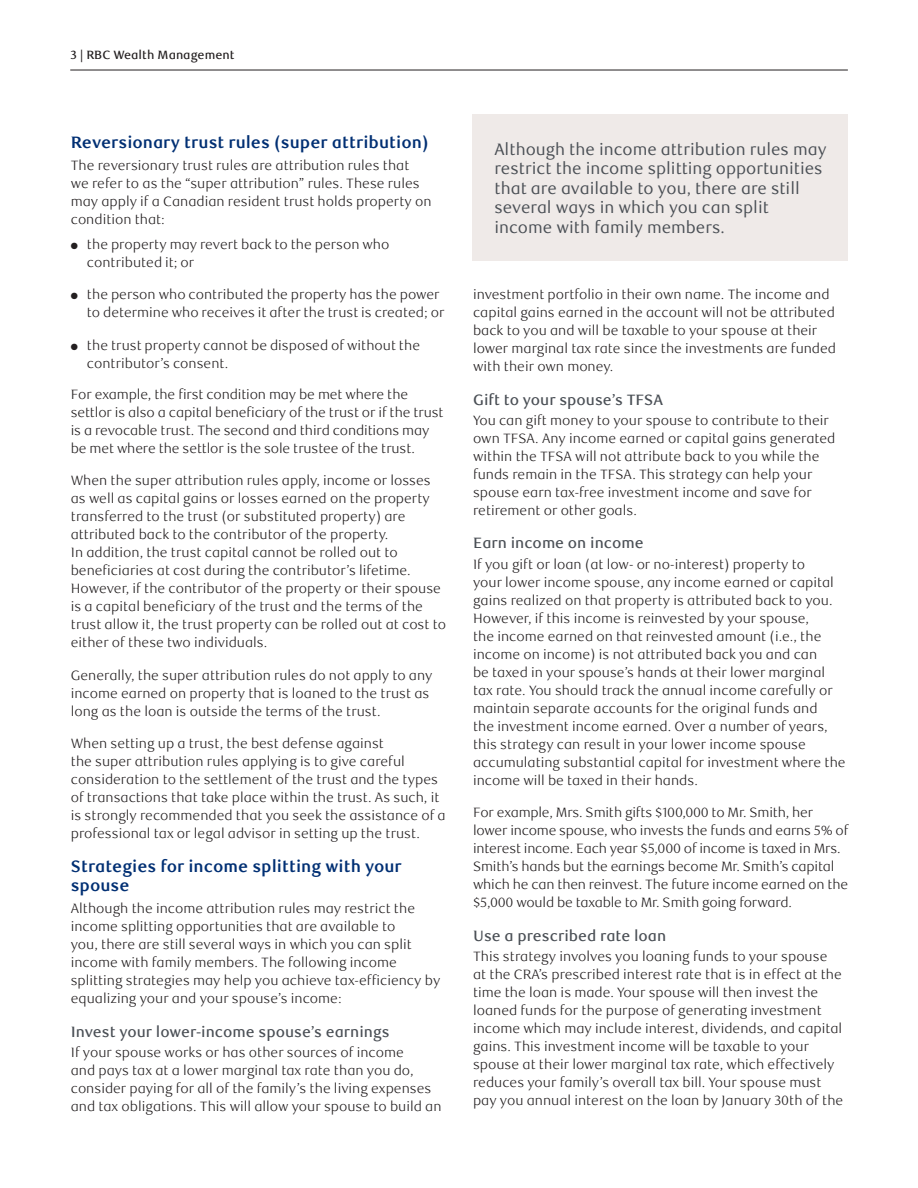
<style>
.page{position:relative;width:918px;height:1188px;background:#fff}
.page>*{position:absolute;margin:0;border:0;box-sizing:border-box;transform-origin:0 0}
.t1{font:16.5px/19.5px "RBC Text";color:#4a4f55}
._4-Text_Headline{font:700 16.5px/19.5px "RBC Text";color:#002f73}
._6-Subhead_L1{font:500 15px "RBC Text";color:#4a4f55}
._5-Body_Copy{font:300 13.5px/18px "RBC Text";color:#231f20}
.t2{font:500 12px "RBC Text";color:#231f20}
</style>
<div class="page">
<hr style="left:70px;top:70px;width:778px;height:1px;background:#231f20">
<div style="left:473px;top:114px;width:375px;height:147px;background:#efeae8"></div>
<p class="t2" style="left:71px;top:47px;width:165px">3 | RBC Wealth Management</p>
<h2 class="_4-Text_Headline" style="left:71px;top:133px;width:360px">Reversionary trust rules (super attribution)</h2>
<p class="_5-Body_Copy" style="left:71px;top:157px;width:362px">The reversionary trust rules are attribution rules that<br>we refer to as the “super attribution” rules. These rules may apply if a Canadian resident trust holds property on condition that:</p>
<p class="_5-Body_Copy" style="left:87px;top:236px;width:304px;text-indent:-16px">● the property may revert back to the person who contributed it; or</p>
<p class="_5-Body_Copy" style="left:87px;top:286px;width:359px;text-indent:-16px">● the person who contributed the property has the power to determine who receives it after the trust is created; or</p>
<p class="_5-Body_Copy" style="left:87px;top:336px;width:335px;text-indent:-16px">● the trust property cannot be disposed of without the contributor’s consent.</p>
<p class="_5-Body_Copy" style="left:71px;top:386px;width:374px">For example, the first condition may be met where the settlor is also a capital beneficiary of the trust or if the trust is a revocable trust. The second and third conditions may be met where the settlor is the sole trustee of the trust.</p>
<p class="_5-Body_Copy" style="left:71px;top:472px;width:377px">When the super attribution rules apply, income or losses as well as capital gains or losses earned on the property transferred to the trust (or substituted property) are attributed back to the contributor of the property.<br>In addition, the trust capital cannot be rolled out to beneficiaries at cost during the contributor’s lifetime.<br>However, if the contributor of the property or their spouse is a capital beneficiary of the trust and the terms of the trust allow it, the trust property can be rolled out at cost to either of these two individuals.</p>
<p class="_5-Body_Copy" style="left:71px;top:666px;width:363px">Generally, the super attribution rules do not apply to any income earned on property that is loaned to the trust as long as the loan is outside the terms of the trust.</p>
<p class="_5-Body_Copy" style="left:71px;top:734px;width:377px">When setting up a trust, the best defense against<br>the super attribution rules applying is to give careful consideration to the settlement of the trust and the types of transactions that take place within the trust. As such, it is strongly recommended that you seek the assistance of a professional tax or legal advisor in setting up the trust.</p>
<h2 class="_4-Text_Headline" style="left:71px;top:856px;width:333px">Strategies for income splitting with your spouse</h2>
<p class="_5-Body_Copy" style="left:71px;top:900px;width:371px">Although the income attribution rules may restrict the income splitting opportunities that are available to<br>you, there are still several ways in which you can split income with family members. The following income splitting strategies may help you achieve tax-efficiency by equalizing your and your spouse’s income:</p>
<h3 class="_6-Subhead_L1" style="left:71px;top:1023px;width:321px">Invest your lower-income spouse’s earnings</h3>
<p class="_5-Body_Copy" style="left:71px;top:1044px;width:372px">If your spouse works or has other sources of income<br>and pays tax at a lower marginal tax rate than you do, consider paying for all of the family’s the living expenses and tax obligations. This will allow your spouse to build an</p>
<p class="t1" style="left:494px;top:140px;width:334px">Although the income attribution rules may restrict the income splitting opportunities that are available to you, there are still several ways in which you can split income with family members.</p>
<p class="_5-Body_Copy" style="left:473px;top:285px;width:365px">investment portfolio in their own name. The income and capital gains earned in the account will not be attributed back to you and will be taxable to your spouse at their lower marginal tax rate since the investments are funded with their own money.</p>
<h3 class="_6-Subhead_L1" style="left:473px;top:391px;width:191px">Gift to your spouse’s TFSA</h3>
<p class="_5-Body_Copy" style="left:473px;top:411px;width:364px">You can gift money to your spouse to contribute to their own TFSA. Any income earned or capital gains generated within the TFSA will not attribute back to you while the funds remain in the TFSA. This strategy can help your spouse earn tax-free investment income and save for retirement or other goals.</p>
<h3 class="_6-Subhead_L1" style="left:473px;top:534px;width:172px">Earn income on income</h3>
<p class="_5-Body_Copy" style="left:473px;top:555px;width:374px">If you gift or loan (at low- or no-interest) property to<br>your lower income spouse, any income earned or capital gains realized on that property is attributed back to you.<br>However, if this income is reinvested by your spouse,<br>the income earned on that reinvested amount (i.e., the income on income) is not attributed back you and can<br>be taxed in your spouse’s hands at their lower marginal tax rate. You should track the annual income carefully or maintain separate accounts for the original funds and<br>the investment income earned. Over a number of years, this strategy can result in your lower income spouse accumulating substantial capital for investment where the income will be taxed in their hands.</p>
<p class="_5-Body_Copy" style="left:473px;top:804px;width:377px">For example, Mrs. Smith gifts $100,000 to Mr. Smith, her lower income spouse, who invests the funds and earns 5% of interest income. Each year $5,000 of income is taxed in Mrs.<br>Smith’s hands but the earnings become Mr. Smith’s capital which he can then reinvest. The future income earned on the $5,000 would be taxable to Mr. Smith going forward.</p>
<h3 class="_6-Subhead_L1" style="left:473px;top:927px;width:195px">Use a prescribed rate loan</h3>
<p class="_5-Body_Copy" style="left:473px;top:947px;width:372px">This strategy involves you loaning funds to your spouse at the CRA’s prescribed interest rate that is in effect at the time the loan is made. Your spouse will then invest the loaned funds for the purpose of generating investment income which may include interest, dividends, and capital gains. This investment income will be taxable to your spouse at their lower marginal tax rate, which effectively reduces your family’s overall tax bill. Your spouse must pay you annual interest on the loan by January 30th of the</p>
</div>
